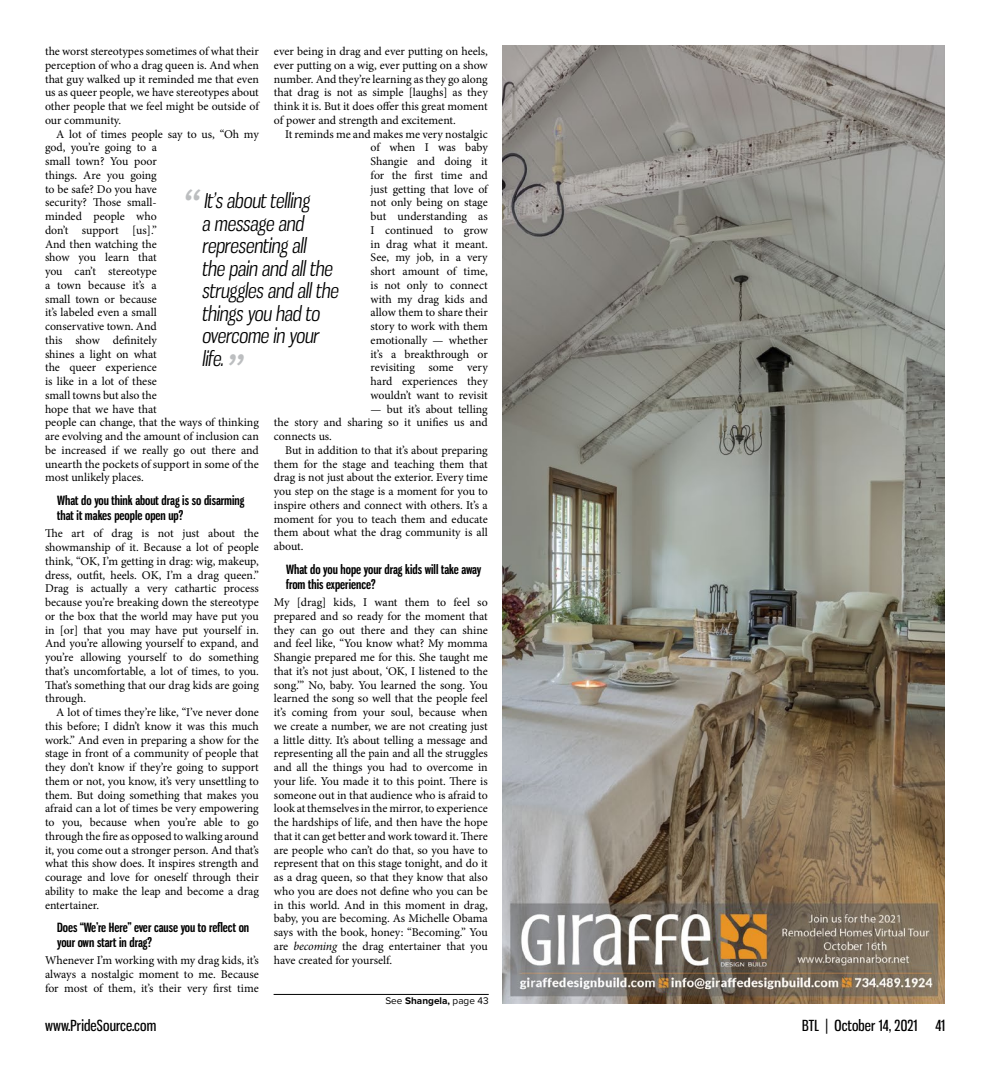
<style>
.page{position:relative;width:990px;height:1080px;background:#fff}
.page>*{position:absolute;margin:0;border:0;box-sizing:border-box;transform-origin:0 0}
.t1{font:50px "Proxima Nova";color:#bcbec0}
.t2{font:20px/22.5px "Gnuolane Bk";color:#000}
.t3{font:15px "Gnuolane Rg";letter-spacing:.01em;color:#000}
.t4{font:700 12.5px/15px "Gnuolane Rg";color:#000}
.t5{font:11.88px/13.8px "Minion Pro";letter-spacing:-.005em;color:#000;text-align:justify}
.t6{font:10px "Proxima Nova";color:#000}
.s1{font-style:italic}
.s2{font-weight:700}
</style>
<div class="page">
<hr style="left:274px;top:994px;width:215px;height:1px;background:#000">
<img style="left:502px;top:45px;width:443px;height:958px">
<p class="t5" style="left:45px;top:45px;width:215px">the worst stereotypes sometimes of what their perception of who a drag queen is. And when that guy walked up it reminded me that even us as queer people, we have stereotypes about other people that we feel might be outside of our community.</p>
<p class="t5" style="left:45px;top:127px;width:215px;text-align:left;text-indent:11px">A lot of times people say to us, “Oh my god, you’re going to a<br>small town? You poor<br>things. Are you going<br>to be safe? Do you have<br>security? Those small-<br>minded people who<br>don’t support [us].”<br>And then watching the<br>show you learn that<br>you can’t stereotype<br>a town because it’s a<br>small town or because<br>it’s labeled even a small<br>conservative town. And<br>this show definitely<br>shines a light on what<br>the queer experience<br>is like in a lot of these<br>small towns but also the<br>hope that we have that<br>people can change, that the ways of thinking are evolving and the amount of inclusion can be increased if we really go out there and unearth the pockets of support in some of the most unlikely places.</p>
<p class="t4" style="left:57px;top:493px;width:189px">What do you think about drag is so disarming that it makes people open up?</p>
<p class="t5" style="left:45px;top:527px;width:215px">The art of drag is not just about the showmanship of it. Because a lot of people think, “OK, I’m getting in drag: wig, makeup, dress, outfit, heels. OK, I’m a drag queen.” Drag is actually a very cathartic process because you’re breaking down the stereotype or the box that the world may have put you in [or] that you may have put yourself in.<br>And you’re allowing yourself to expand, and you’re allowing yourself to do something that’s uncomfortable, a lot of times, to you.<br>That’s something that our drag kids are going through.</p>
<p class="t5" style="left:45px;top:705px;width:215px;text-indent:11px">A lot of times they’re like, “I’ve never done this before; I didn’t know it was this much work.” And even in preparing a show for the stage in front of a community of people that they don’t know if they’re going to support them or not, you know, it’s very unsettling to them. But doing something that makes you afraid can a lot of times be very empowering to you, because when you’re able to go through the fire as opposed to walking around it, you come out a stronger person. And that’s what this show does. It inspires strength and courage and love for oneself through their ability to make the leap and become a drag entertainer.</p>
<p class="t4" style="left:57px;top:920px;width:194px">Does “We’re Here” ever cause you to reflect on your own start in drag?</p>
<p class="t5" style="left:45px;top:954px;width:215px">Whenever I’m working with my drag kids, it’s always a nostalgic moment to me. Because for most of them, it’s their very first time</p>
<p class="t5" style="left:274px;top:45px;width:215px">ever being in drag and ever putting on heels, ever putting on a wig, ever putting on a show number. And they’re learning as they go along that drag is not as simple [laughs] as they think it is. But it does offer this great moment of power and strength and excitement.</p>
<p class="t5" style="left:371px;top:127px;width:119px;text-indent:-85px">It reminds me and makes me very nostalgic of when I was baby Shangie and doing it for the first time and just getting that love of not only being on stage but understanding as I continued to grow in drag what it meant.<br>See, my job, in a very short amount of time, is not only to connect with my drag kids and allow them to share their story to work with them emotionally — whether it’s a breakthrough or revisiting some very hard experiences they wouldn’t want to revisit</p>
<p class="t5" style="left:274px;top:402px;width:215px;text-indent:97px">— but it’s about telling the story and sharing so it unifies us and connects us.</p>
<p class="t5" style="left:274px;top:443px;width:215px;text-indent:11px">But in addition to that it’s about preparing them for the stage and teaching them that drag is not just about the exterior. Every time you step on the stage is a moment for you to inspire others and connect with others. It’s a moment for you to teach them and educate them about what the drag community is all about.</p>
<p class="t4" style="left:286px;top:561px;width:197px">What do you hope your drag kids will take away from this experience?</p>
<p class="t5" style="left:274px;top:595px;width:215px">My [drag] kids, I want them to feel so prepared and so ready for the moment that they can go out there and they can shine and feel like, “You know what? My momma Shangie prepared me for this. She taught me that it’s not just about, ‘OK, I listened to the song.’” No, baby. You learned the song. You learned the song so well that the people feel it’s coming from your soul, because when we create a number, we are not creating just a little ditty. It’s about telling a message and representing all the pain and all the struggles and all the things you had to overcome in your life. You made it to this point. There is someone out in that audience who is afraid to look at themselves in the mirror, to experience the hardships of life, and then have the hope that it can get better and work toward it. There are people who can’t do that, so you have to represent that on this stage tonight, and do it as a drag queen, so that they know that also who you are does not define who you can be in this world. And in this moment in drag, baby, you are becoming. As Michelle Obama says with the book, honey: “Becoming.” You are <span class="s1">becoming</span> the drag entertainer that you have created for yourself.</p>
<p class="t6" style="left:385px;top:993px;width:105px">See <span class="s2">Shangela,</span> page 43</p>
<h1 class="t1" style="left:179px;top:169px;width:31px">“</h1>
<h2 class="t2" style="left:202px;top:190px;width:141px">It’s abouttelling<br>a message and representing all<br>the pain and allthe struggles and allthe things you had to overcome in your life.</h2>
<h1 class="t1" style="left:223px;top:334px;width:31px">”</h1>
<p class="t3" style="left:45px;top:1016px;width:113px">www.PrideSource.com</p>
<p class="t3" style="left:802px;top:1016px;width:144px">BTL | October 14, 2021 41</p>
</div>
